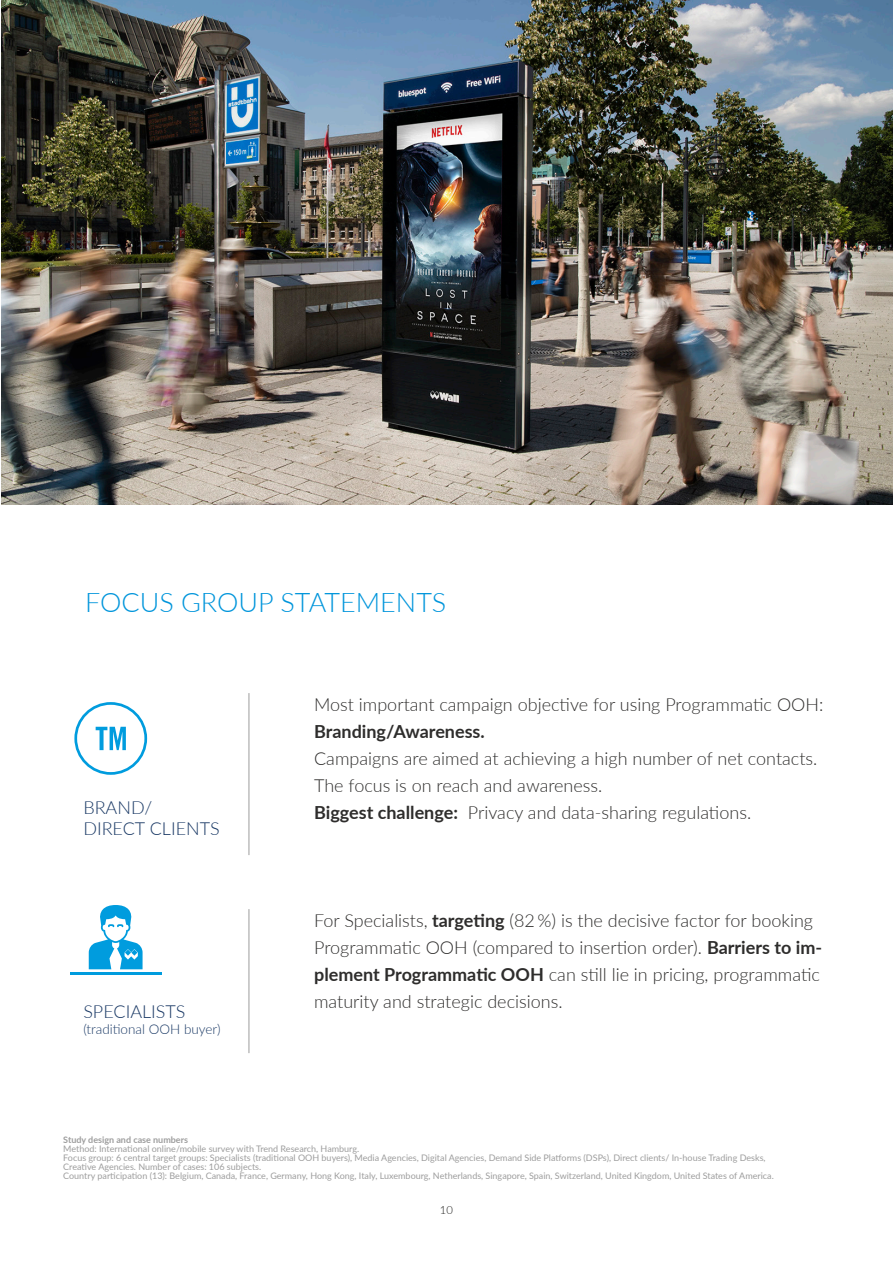
<style>
.page{position:relative;width:893px;height:1263px;background:#fff}
.page>*{position:absolute;margin:0;border:0;box-sizing:border-box;transform-origin:0 0}
.Copy{font:300 27px "Lato";color:#0095db}
.Copy-2{font:300 18px/27px "Lato";color:#2e2d2c}
.Copy-3{font:300 18px "Lato";color:#1a3965}
.Copy-4{font:300 13.5px "Lato";color:#1a3965}
.t1{font:300 11.25px "Lato";color:#1d1d1b}
.Copy-5{font:9px "Lato";color:#9d9d9d}
.Copy-6{font:700 9px "Lato";color:#9d9d9d}
.s1{font-weight:700}
</style>
<div class="page">
<hr style="left:249px;top:693px;width:1px;height:162px;background:#9d9d9d">
<hr style="left:249px;top:909px;width:1px;height:144px;background:#9d9d9d">
<hr style="left:70px;top:972px;width:92px;height:3px;background:#009cde">
<svg style="left:89px;top:905px;width:54px;height:64px"></svg>
<svg style="left:74px;top:702px;width:73px;height:73px"></svg>
<img style="left:1px;top:0;width:892px;height:504px">
<p class="Copy" style="left:85px;top:584px;width:363px">FOCUS GROUP STATEMENTS</p>
<p class="Copy-3" style="left:83px;top:795px;width:71px">BRAND/</p>
<p class="Copy-3" style="left:83px;top:816px;width:138px">DIRECT CLIENTS</p>
<p class="Copy-3" style="left:83px;top:999px;width:104px">SPECIALISTS</p>
<p class="Copy-4" style="left:83px;top:1020px;width:139px">(traditional OOH buyer)</p>
<p class="Copy-2" style="left:314px;top:690px;width:511px">Most important campaign objective for using Programmatic OOH:<br><span class="s1">Branding/Awareness.</span></p>
<p class="Copy-2" style="left:314px;top:744px;width:505px">Campaigns are aimed at achieving a high number of net contacts.<br>The focus is on reach and awareness.</p>
<p class="Copy-2" style="left:314px;top:798px;width:439px"><span class="s1">Biggest challenge:</span> Privacy and data-sharing regulations.</p>
<p class="Copy-2" style="left:314px;top:906px;width:509px">For Specialists, <span class="s1">targeting</span> (82%) is the decisive factor for booking Programmatic OOH (compared to insertion order). <span class="s1">Barriers to im&shy;plement Programmatic OOH</span> can still lie in pricing, programmatic maturity and strategic decisions.</p>
<p class="Copy-6" style="left:63px;top:1133px;width:126px">Study design and case numbers</p>
<p class="Copy-5" style="left:63px;top:1142px;width:297px">Method: International online/mobile survey with Trend Research, Hamburg.</p>
<p class="Copy-5" style="left:63px;top:1151px;width:704px">Focus group: 6 central target groups: Specialists (traditional OOH buyers), Media Agencies, Digital Agencies, Demand Side Platforms (DSPs), Direct clients/ In-house Trading Desks,</p>
<p class="Copy-5" style="left:63px;top:1160px;width:199px">Creative Agencies. Number of cases: 106 subjects.</p>
<p class="Copy-5" style="left:63px;top:1169px;width:712px">Country participation (13): Belgium, Canada, France, Germany, Hong Kong, Italy, Luxembourg, Netherlands, Singapore, Spain, Switzerland, United Kingdom, United States of America.</p>
<p class="t1" style="left:440px;top:1202px;width:15px">10</p>
</div>
